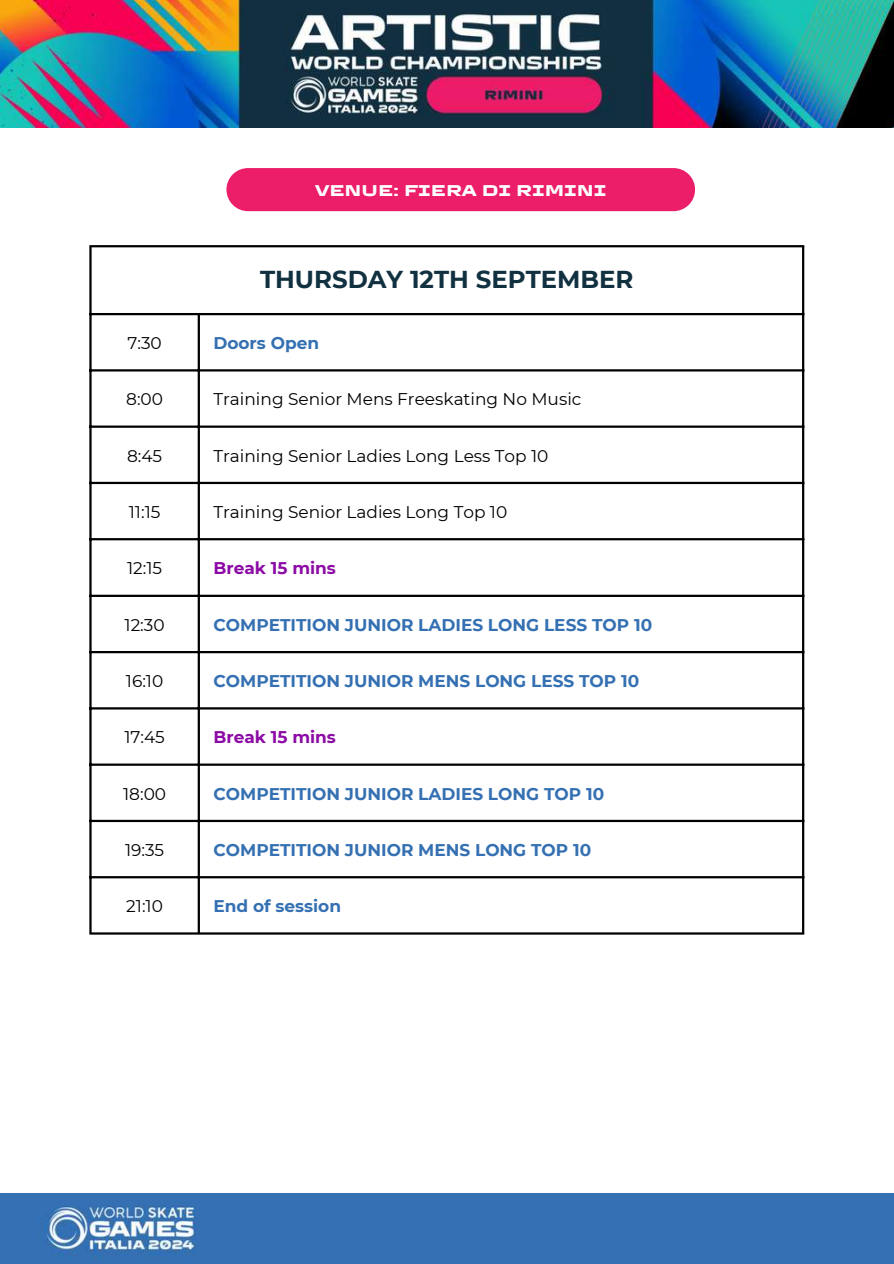
<style>
.page{position:relative;width:894px;height:1264px;background:#fff}
.page>*{position:absolute;margin:0;border:0;box-sizing:border-box;transform-origin:0 0}
.t1{font:700 24.45px "Montserrat";color:#113141}
.t2{font:700 16.95px "Montserrat";color:#3470b2}
.t3{font:16.95px "Montserrat";color:#000}
.t4{font:700 16.95px "Montserrat";color:#8c0aa6}
.t5{font:700 15.9px "TT Autonomous";color:#fff}
</style>
<div class="page">
<img style="left:0;top:0;width:893px;height:127px">
<svg style="left:92px;top:247px;width:709px;height:685px"></svg>
<hr style="left:89px;top:247px;width:3px;height:685px;background:#000">
<hr style="left:198px;top:315px;width:2px;height:617px;background:#000">
<hr style="left:801px;top:247px;width:3px;height:685px;background:#000">
<hr style="left:89px;top:245px;width:715px;height:2px;background:#000">
<hr style="left:89px;top:313px;width:715px;height:2px;background:#000">
<hr style="left:89px;top:369px;width:715px;height:2px;background:#000">
<hr style="left:89px;top:425px;width:715px;height:3px;background:#000">
<hr style="left:89px;top:482px;width:715px;height:2px;background:#000">
<hr style="left:89px;top:538px;width:715px;height:2px;background:#000">
<hr style="left:89px;top:594px;width:715px;height:3px;background:#000">
<hr style="left:89px;top:651px;width:715px;height:2px;background:#000">
<hr style="left:89px;top:707px;width:715px;height:2px;background:#000">
<hr style="left:89px;top:763px;width:715px;height:2px;background:#000">
<hr style="left:89px;top:819px;width:715px;height:3px;background:#000">
<hr style="left:89px;top:876px;width:715px;height:2px;background:#000">
<hr style="left:89px;top:932px;width:715px;height:2px;background:#000">
<img style="left:0;top:1193px;width:893px;height:69px">
<div style="left:226px;top:168px;width:469px;height:43px;background:#ec1d69"></div>
<p class="t5" style="left:315px;top:179px;width:293px">VENUE: FIERA DI RIMINI</p>
<h1 class="t1" style="left:260px;top:264px;width:375px">THURSDAY 12TH SEPTEMBER</h1>
<p class="t3" style="left:127px;top:332px;width:36px">7:30</p>
<p class="t2" style="left:213px;top:332px;width:107px">Doors Open</p>
<p class="t3" style="left:126px;top:389px;width:38px">8:00</p>
<p class="t3" style="left:213px;top:389px;width:369px">Training Senior Mens Freeskating No Music</p>
<p class="t3" style="left:127px;top:445px;width:37px">8:45</p>
<p class="t3" style="left:213px;top:445px;width:336px">Training Senior Ladies Long Less Top 10</p>
<p class="t3" style="left:129px;top:501px;width:33px">11:15</p>
<p class="t3" style="left:213px;top:501px;width:295px">Training Senior Ladies Long Top 10</p>
<p class="t3" style="left:127px;top:557px;width:37px">12:15</p>
<p class="t4" style="left:213px;top:557px;width:124px">Break 15 mins</p>
<p class="t3" style="left:124px;top:614px;width:42px">12:30</p>
<p class="t2" style="left:213px;top:614px;width:440px">COMPETITION JUNIOR LADIES LONG LESS TOP 10</p>
<p class="t3" style="left:126px;top:670px;width:39px">16:10</p>
<p class="t2" style="left:213px;top:670px;width:427px">COMPETITION JUNIOR MENS LONG LESS TOP 10</p>
<p class="t3" style="left:124px;top:727px;width:42px">17:45</p>
<p class="t4" style="left:213px;top:727px;width:124px">Break 15 mins</p>
<p class="t3" style="left:123px;top:783px;width:44px">18:00</p>
<p class="t2" style="left:213px;top:783px;width:392px">COMPETITION JUNIOR LADIES LONG TOP 10</p>
<p class="t3" style="left:125px;top:839px;width:41px">19:35</p>
<p class="t2" style="left:213px;top:839px;width:379px">COMPETITION JUNIOR MENS LONG TOP 10</p>
<p class="t3" style="left:126px;top:895px;width:38px">21:10</p>
<p class="t2" style="left:213px;top:895px;width:129px">End of session</p>
</div>
